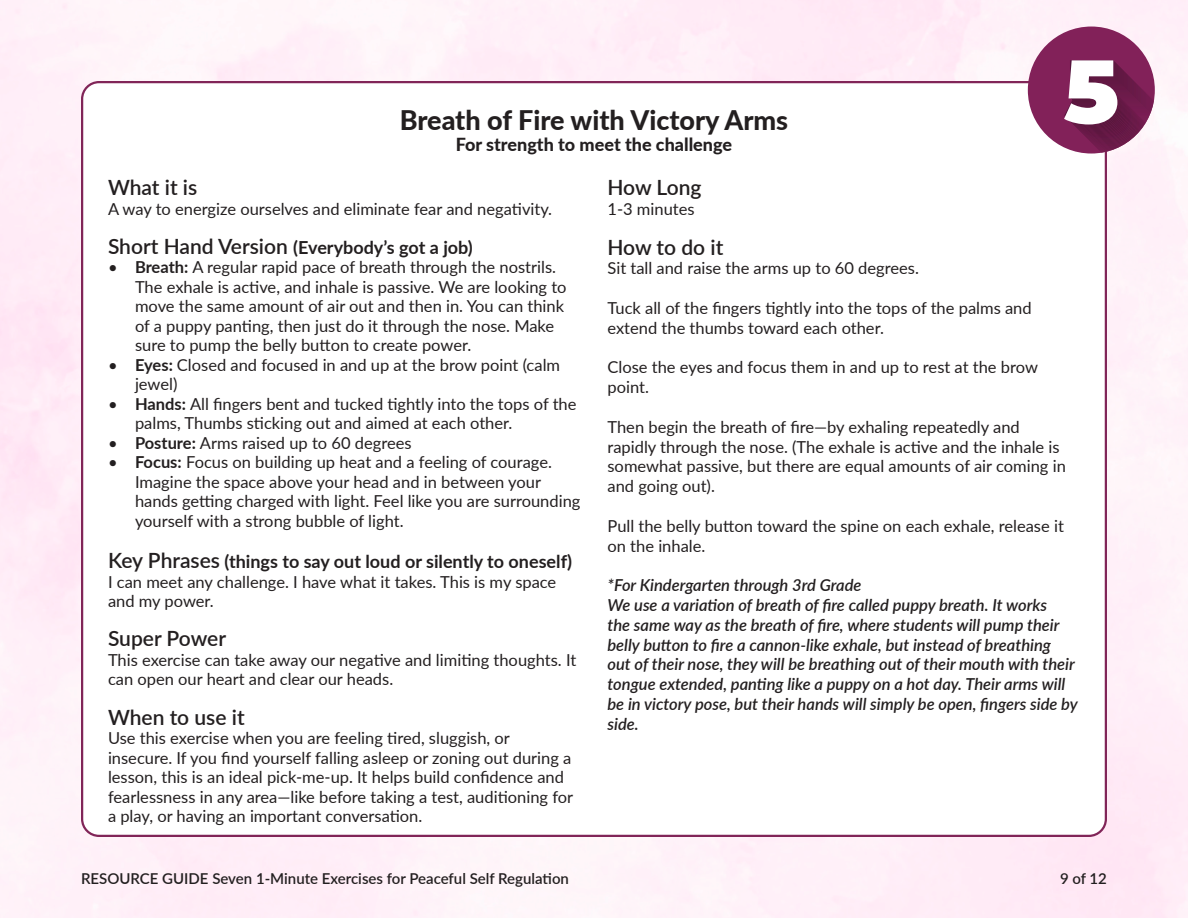
<style>
.page{position:relative;width:1188px;height:918px;background:#fff}
.page>*{position:absolute;margin:0;border:0;box-sizing:border-box;transform-origin:0 0}
.t1{font:900 89.55px "Montserrat";color:#fff}
.t2{font:800 27px "Lato";color:#231f20}
.t3{font:600 21px "Lato";color:#231f20}
.t4{font:700 18px "Lato";color:#231f20}
.t5{font:800 18px "Lato";color:#231f20}
.t6{font:16.5px/19.5px "Lato";color:#231f20}
.t7{font:italic 600 16.5px/19.8px "Lato";color:#231f20}
.t8{font:600 15px "Lato";color:#231f20}
.s1{font-weight:600;font-size:21px}
.s2{font-weight:700}
</style>
<div class="page">
<img style="left:0;top:0;width:1188px;height:918px">
<div style="left:82px;top:82px;width:1024px;height:754px;background:#fff;border-radius:17px"></div>
<div style="left:1028px;top:27px;width:127px;height:127px;background:#822159;border-radius:50%"></div>
<svg style="left:1064px;top:60px;width:91px;height:94px"></svg>
<p class="t1" style="left:1064px;top:24px;width:57px">5</p>
<p class="t2" style="left:400px;top:100px;width:390px">Breath of Fire with Victory Arms</p>
<p class="t5" style="left:456px;top:131px;width:278px">For strength to meet the challenge</p>
<p class="t3" style="left:608px;top:172px;width:96px">How Long</p>
<p class="t6" style="left:608px;top:198px;width:89px">1-3 minutes</p>
<p class="t3" style="left:608px;top:232px;width:117px">How to do it</p>
<p class="t6" style="left:608px;top:258px;width:313px">Sit tall and raise the arms up to 60 degrees.</p>
<p class="t6" style="left:608px;top:297px;width:426px">Tuck all of the fingers tightly into the tops of the palms and extend the thumbs toward each other.</p>
<p class="t6" style="left:608px;top:357px;width:432px">Close the eyes and focus them in and up to rest at the brow point.</p>
<p class="t6" style="left:608px;top:416px;width:460px">Then begin the breath of fire—by exhaling repeatedly and rapidly through the nose. (The exhale is active and the inhale is somewhat passive, but there are equal amounts of air coming in and going out).</p>
<p class="t6" style="left:608px;top:515px;width:458px">Pull the belly button toward the spine on each exhale, release it on the inhale.</p>
<p class="t7" style="left:608px;top:574px;width:256px">*For Kindergarten through 3rd Grade</p>
<p class="t7" style="left:608px;top:594px;width:472px">We use a variation of breath of fire called puppy breath. It works<br>the same way as the breath of fire, where students will pump their belly button to fire a cannon-like exhale, but instead of breathing out of their nose, they will be breathing out of their mouth with their tongue extended, panting like a puppy on a hot day. Their arms will be in victory pose, but their hands will simply be open, fingers side by side.</p>
<p class="t3" style="left:108px;top:172px;width:91px">What it is</p>
<p class="t6" style="left:108px;top:198px;width:446px">A way to energize ourselves and eliminate fear and negativity.</p>
<p class="t4" style="left:108px;top:234px;width:366px"><span class="s1">Short Hand Version</span> (Everybody’s got a job)</p>
<p class="t6" style="left:135px;top:257px;width:433px;text-indent:-27px">• <span class="s2">Breath:</span> A regular rapid pace of breath through the nostrils.<br>The exhale is active, and inhale is passive. We are looking to move the same amount of air out and then in. You can think of a puppy panting, then just do it through the nose. Make sure to pump the belly button to create power.</p>
<p class="t6" style="left:135px;top:354px;width:427px;text-indent:-27px">• <span class="s2">Eyes:</span> Closed and focused in and up at the brow point (calm jewel)</p>
<p class="t6" style="left:135px;top:393px;width:443px;text-indent:-27px">• <span class="s2">Hands:</span> All fingers bent and tucked tightly into the tops of the palms, Thumbs sticking out and aimed at each other.</p>
<p class="t6" style="left:108px;top:432px;width:305px">• <span class="s2">Posture:</span> Arms raised up to 60 degrees</p>
<p class="t6" style="left:135px;top:452px;width:447px;text-indent:-27px">• <span class="s2">Focus:</span> Focus on building up heat and a feeling of courage.<br>Imagine the space above your head and in between your hands getting charged with light. Feel like you are surrounding yourself with a strong bubble of light.</p>
<p class="t4" style="left:108px;top:548px;width:466px"><span class="s1">Key Phrases</span> (things to say out loud or silently to oneself)</p>
<p class="t6" style="left:108px;top:571px;width:450px">I can meet any challenge. I have what it takes. This is my space and my power.</p>
<p class="t3" style="left:108px;top:623px;width:120px">Super Power</p>
<p class="t6" style="left:108px;top:649px;width:470px">This exercise can take away our negative and limiting thoughts. It can open our heart and clear our heads.</p>
<p class="t3" style="left:108px;top:702px;width:138px">When to use it</p>
<p class="t6" style="left:108px;top:728px;width:467px">Use this exercise when you are feeling tired, sluggish, or insecure. If you find yourself falling asleep or zoning out during a lesson, this is an ideal pick-me-up. It helps build confidence and fearlessness in any area—like before taking a test, auditioning for a play, or having an important conversation.</p>
<p class="t8" style="left:81px;top:867px;width:490px">RESOURCE GUIDE Seven 1-Minute Exercises for Peaceful Self Regulation</p>
<p class="t8" style="left:1060px;top:867px;width:48px">9 of 12</p>
</div>
